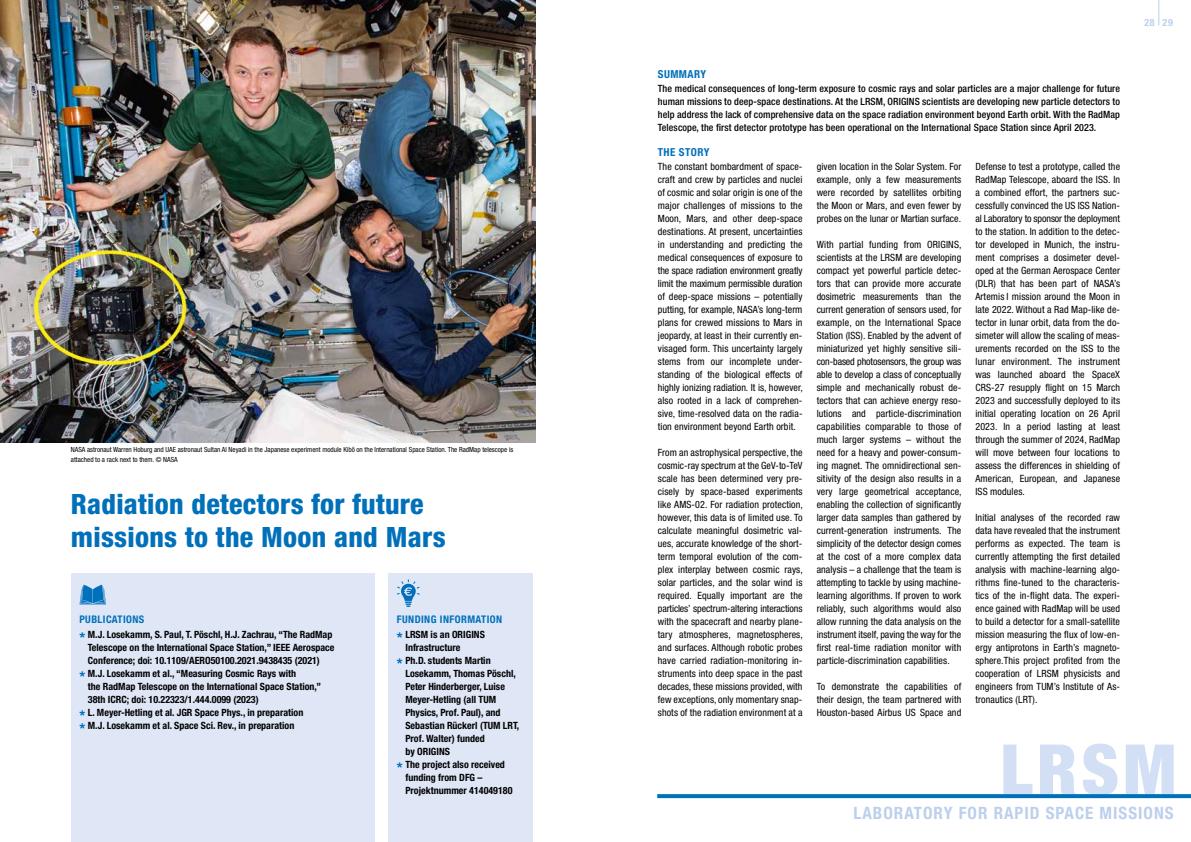
<style>
.page{position:relative;width:1191px;height:842px;background:#fff}
.page>*{position:absolute;margin:0;border:0;box-sizing:border-box;transform-origin:0 0}
.t1{font:900 condensed 70px "Helvetica Neue LT Std";color:#d3dff4}
.t2{font:800 condensed 28px/32.5px "Helvetica Neue LT Std";letter-spacing:.01em;color:#0070ba}
.t3{font:700 condensed 17px "Helvetica Neue LT Std";letter-spacing:.06em;color:#bcd0ed}
.t4{font:700 condensed 11px "Helvetica Neue LT Std";letter-spacing:.04em;color:#0070ba}
.t5{font:700 condensed 10.5px "Helvetica Neue LT Std";letter-spacing:.04em;color:#0070ba}
.t6{font:condensed 10px/13px "Helvetica Neue LT Std";letter-spacing:.01em;color:#000;text-align:justify}
.t7{font:700 condensed 10px "Helvetica Neue LT Std";color:#000}
.t8{font:500 condensed 10px/13px "Helvetica Neue LT Std";letter-spacing:.01em;color:#000;text-align:justify}
.t9{font:700 condensed 10px "Helvetica Neue LT Std";color:#bcd0ed}
.t10{font:condensed 7.1px/10.1px "Helvetica Neue LT Std";color:#000}
.s1{font-size:15px;color:#0070ba}
</style>
<div class="page">
<svg style="left:1158px;top:0;width:1px;height:26px"></svg>
<div style="left:388px;top:573px;width:145px;height:269px;background:#dfe7f7"></div>
<svg style="left:397px;top:579px;width:23px;height:28px"></svg>
<div style="left:71px;top:573px;width:303px;height:269px;background:#dfe7f7"></div>
<svg style="left:80px;top:585px;width:26px;height:20px"></svg>
<svg style="left:657px;top:794px;width:534px;height:4px;background:#0874bc"></svg>
<img style="left:0;top:0;width:536px;height:443px">
<p class="t10" style="left:71px;top:444px;width:444px">NASA astronaut Warren Hoburg and UAE astronaut Sultan Al Neyadi in the Japanese experiment module Kibõ on the International Space Station. The RadMap telescope is attached to a rack next to them. © NASA</p>
<h2 class="t2" style="left:71px;top:488px;width:376px">Radiation detectors for future missions to the Moon and Mars</h2>
<p class="t5" style="left:79px;top:613px;width:66px">PUBLICATIONS</p>
<p class="t7" style="left:79px;top:629px;width:254px"><span class="s1">*</span> M.J. Losekamm, S. Paul, T. Pöschl, H.J. Zachrau, “The RadMap</p>
<p class="t7" style="left:88px;top:642px;width:248px">Telescope on the International Space Station,” IEEE Aerospace</p>
<p class="t7" style="left:88px;top:655px;width:233px">Conference; doi: 10.1109/AERO50100.2021.9438435 (2021)</p>
<p class="t7" style="left:79px;top:668px;width:218px"><span class="s1">*</span> M.J. Losekamm et al., “Measuring Cosmic Rays with</p>
<p class="t7" style="left:88px;top:681px;width:235px">the RadMap Telescope on the International Space Station,”</p>
<p class="t7" style="left:88px;top:694px;width:172px">38th ICRC; doi: 10.22323/1.444.0099 (2023)</p>
<p class="t7" style="left:79px;top:707px;width:225px"><span class="s1">*</span> L. Meyer-Hetling et al. JGR Space Phys., in preparation</p>
<p class="t7" style="left:79px;top:720px;width:216px"><span class="s1">*</span> M.J. Losekamm et al. Space Sci. Rev., in preparation</p>
<p class="t5" style="left:397px;top:613px;width:107px">FUNDING INFORMATION</p>
<p class="t7" style="left:397px;top:629px;width:89px"><span class="s1">*</span> LRSM is an ORIGINS</p>
<p class="t7" style="left:405px;top:642px;width:56px">Infrastructure</p>
<p class="t7" style="left:397px;top:655px;width:95px"><span class="s1">*</span> Ph.D. students Martin</p>
<p class="t7" style="left:405px;top:668px;width:112px">Losekamm, Thomas Pöschl,</p>
<p class="t7" style="left:405px;top:681px;width:101px">Peter Hinderberger, Luise</p>
<p class="t7" style="left:405px;top:694px;width:92px">Meyer-Hetling (all TUM</p>
<p class="t7" style="left:405px;top:707px;width:97px">Physics, Prof. Paul), and</p>
<p class="t7" style="left:405px;top:720px;width:115px">Sebastian Rückerl (TUM LRT,</p>
<p class="t7" style="left:405px;top:733px;width:81px">Prof. Walter) funded</p>
<p class="t7" style="left:405px;top:746px;width:46px">by ORIGINS</p>
<p class="t7" style="left:397px;top:759px;width:110px"><span class="s1">*</span> The project also received</p>
<p class="t7" style="left:405px;top:772px;width:79px">funding from DFG –</p>
<p class="t7" style="left:405px;top:785px;width:109px">Projektnummer 414049180</p>
<p class="t4" style="left:658px;top:68px;width:50px">SUMMARY</p>
<p class="t8" style="left:658px;top:82px;width:464px">The medical consequences of long-term exposure to cosmic rays and solar particles are a major challenge for future human missions to deep-space destinations. At the LRSM, ORIGINS scientists are developing new particle detectors to help address the lack of comprehensive data on the space radiation environment beyond Earth orbit. With the RadMap Telescope, the first detector prototype has been operational on the International Space Station since April 2023.</p>
<p class="t4" style="left:658px;top:146px;width:53px">THE STORY</p>
<p class="t6" style="left:658px;top:160px;width:146px">The constant bombardment of space&shy;craft and crew by particles and nuclei of cosmic and solar origin is one of the major challenges of missions to the Moon, Mars, and other deep-space destinations. At present, uncertainties in understanding and predicting the medical consequences of exposure to the space radiation environment greatly limit the maximum permissible duration of deep-space missions – potentially putting, for example, NASA’s long-term plans for crewed missions to Mars in jeopardy, at least in their currently en&shy;visaged form. This uncertainty largely stems from our incomplete under&shy;standing of the biological effects of highly ionizing radiation. It is, however, also rooted in a lack of comprehen&shy;sive, time-resolved data on the radia&shy;tion environment beyond Earth orbit.</p>
<p class="t6" style="left:658px;top:446px;width:146px">From an astrophysical perspective, the cosmic-ray spectrum at the GeV-to-TeV scale has been determined very pre&shy;cisely by space-based experiments like AMS-02. For radiation protection, however, this data is of limited use. To calculate meaningful dosimetric val&shy;ues, accurate knowledge of the short&shy;term temporal evolution of the com&shy;plex interplay between cosmic rays, solar particles, and the solar wind is required. Equally important are the particles’ spectrum-altering interactions with the spacecraft and nearby plane&shy;tary atmospheres, magnetospheres, and surfaces. Although robotic probes have carried radiation-monitoring in&shy;struments into deep space in the past decades, these missions provided, with few exceptions, only momentary snap&shy;shots of the radiation environment at a</p>
<p class="t6" style="left:816px;top:160px;width:146px">given location in the Solar System. For example, only a few measurements were recorded by satellites orbiting the Moon or Mars, and even fewer by probes on the lunar or Martian surface.</p>
<p class="t6" style="left:816px;top:238px;width:146px">With partial funding from ORIGINS, scientists at the LRSM are developing compact yet powerful particle detec&shy;tors that can provide more accurate dosimetric measurements than the current generation of sensors used, for example, on the International Space Station (ISS). Enabled by the advent of miniaturized yet highly sensitive sili&shy;con-based photosensors, the group was able to develop a class of conceptually simple and mechanically robust de&shy;tectors that can achieve energy reso&shy;lutions and particle-discrimination capabilities comparable to those of much larger systems – without the need for a heavy and power-consum&shy;ing magnet. The omnidirectional sen&shy;sitivity of the design also results in a very large geometrical acceptance, enabling the collection of significantly larger data samples than gathered by current-generation instruments. The simplicity of the detector design comes at the cost of a more complex data analysis – a challenge that the team is attempting to tackle by using machine&shy;learning algorithms. If proven to work reliably, such algorithms would also allow running the data analysis on the instrument itself, paving the way for the first real-time radiation monitor with particle-discrimination capabilities.</p>
<p class="t6" style="left:816px;top:680px;width:146px">To demonstrate the capabilities of their design, the team partnered with Houston-based Airbus US Space and</p>
<p class="t6" style="left:975px;top:160px;width:146px">Defense to test a prototype, called the RadMap Telescope, aboard the ISS. In a combined effort, the partners suc&shy;cessfully convinced the US ISS Nation&shy;al Laboratory to sponsor the deployment to the station. In addition to the detec&shy;tor developed in Munich, the instru&shy;ment comprises a dosimeter devel&shy;oped at the German Aerospace Center (DLR) that has been part of NASA’s Artemis I mission around the Moon in late 2022. Without a Rad Map-like de&shy;tector in lunar orbit, data from the do&shy;simeter will allow the scaling of meas&shy;urements recorded on the ISS to the lunar environment. The instrument was launched aboard the SpaceX CRS-27 resupply flight on 15 March 2023 and successfully deployed to its initial operating location on 26 April 2023. In a period lasting at least through the summer of 2024, RadMap will move between four locations to assess the differences in shielding of American, European, and Japanese ISS modules.</p>
<p class="t6" style="left:975px;top:511px;width:146px">Initial analyses of the recorded raw data have revealed that the instrument performs as expected. The team is currently attempting the first detailed analysis with machine-learning algo&shy;rithms fine-tuned to the characteris&shy;tics of the in-flight data. The experi&shy;ence gained with RadMap will be used to build a detector for a small-satellite mission measuring the flux of low-en&shy;ergy antiprotons in Earth’s magneto&shy;sphere.This project profited from the cooperation of LRSM physicists and engineers from TUM’s Institute of As&shy;tronautics (LRT).</p>
<p class="t9" style="left:1144px;top:16px;width:12px">28</p>
<p class="t9" style="left:1162px;top:16px;width:12px">29</p>
<h1 class="t1" style="left:1000px;top:726px;width:177px">LRSM</h1>
<h3 class="t3" style="left:853px;top:803px;width:321px">LABORATORY FOR RAPID SPACE MISSIONS</h3>
</div>
